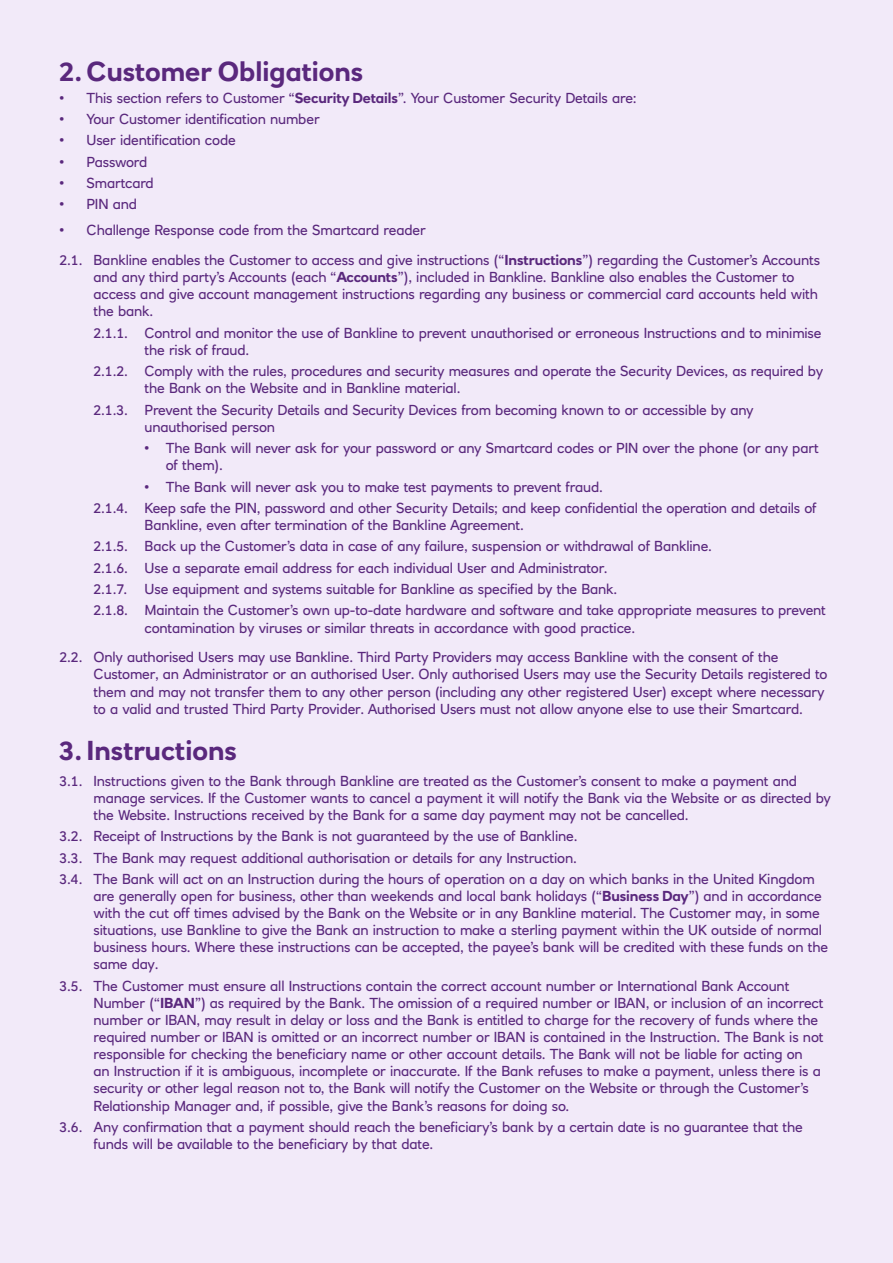
<style>
.page{position:relative;width:893px;height:1263px;background:#f2eaf9}
.page>*{position:absolute;margin:0;border:0;box-sizing:border-box;transform-origin:0 0}
.t1{font:700 27px "RN House Sans";color:#5a287d}
.t2{font:14.25px/17.1px "RN House Sans";letter-spacing:-.01em;color:#5a287d}
.t3{font:14.25px "RN House Sans";letter-spacing:-.03em;color:#5a287d}
.s1{font-weight:700}
</style>
<div class="page">
<h4 class="t1" style="left:60px;top:55px;width:305px">2. Customer Obligations</h4>
<p class="t2" style="left:60px;top:89px;width:579px">• This section refers to Customer “<span class="s1">Security Details</span>”. Your Customer Security Details are:</p>
<p class="t2" style="left:60px;top:110px;width:262px">• Your Customer identification number</p>
<p class="t2" style="left:60px;top:132px;width:178px">• User identification code</p>
<p class="t3" style="left:60px;top:153px;width:89px">• Password</p>
<p class="t2" style="left:60px;top:174px;width:96px">• Smartcard</p>
<p class="t2" style="left:60px;top:196px;width:79px">• PIN and</p>
<p class="t2" style="left:60px;top:222px;width:368px">• Challenge Response code from the Smartcard reader</p>
<p class="t2" style="left:94px;top:251px;width:728px;text-indent:-34px">2.1. Bankline enables the Customer to access and give instructions (“<span class="s1">Instructions</span>”) regarding the Customer’s Accounts and any third party’s Accounts (each “<span class="s1">Accounts</span>”), included in Bankline. Bankline also enables the Customer to access and give account management instructions regarding any business or commercial card accounts held with the bank.</p>
<p class="t2" style="left:145px;top:324px;width:678px;text-indent:-51px">2.1.1. Control and monitor the use of Bankline to prevent unauthorised or erroneous Instructions and to minimise the risk of fraud.</p>
<p class="t2" style="left:145px;top:362px;width:680px;text-indent:-51px">2.1.2. Comply with the rules, procedures and security measures and operate the Security Devices, as required by the Bank on the Website and in Bankline material.</p>
<p class="t2" style="left:145px;top:401px;width:610px;text-indent:-51px">2.1.3. Prevent the Security Details and Security Devices from becoming known to or accessible by any unauthorised person</p>
<p class="t2" style="left:166px;top:439px;width:654px;text-indent:-21px">• The Bank will never ask for your password or any Smartcard codes or PIN over the phone (or any part of them).</p>
<p class="t2" style="left:145px;top:478px;width:460px">• The Bank will never ask you to make test payments to prevent fraud.</p>
<p class="t2" style="left:145px;top:499px;width:673px;text-indent:-51px">2.1.4. Keep safe the PIN, password and other Security Details; and keep confidential the operation and details of<br>Bankline, even after termination of the Bankline Agreement.</p>
<p class="t2" style="left:94px;top:538px;width:620px">2.1.5. Back up the Customer’s data in case of any failure, suspension or withdrawal of Bankline.</p>
<p class="t2" style="left:94px;top:559px;width:516px">2.1.6. Use a separate email address for each individual User and Administrator.</p>
<p class="t2" style="left:94px;top:580px;width:525px">2.1.7. Use equipment and systems suitable for Bankline as specified by the Bank.</p>
<p class="t2" style="left:145px;top:602px;width:683px;text-indent:-51px">2.1.8. Maintain the Customer’s own up-to-date hardware and software and take appropriate measures to prevent contamination by viruses or similar threats in accordance with good practice.</p>
<p class="t2" style="left:94px;top:649px;width:735px;text-indent:-34px">2.2. Only authorised Users may use Bankline. Third Party Providers may access Bankline with the consent of the Customer, an Administrator or an authorised User. Only authorised Users may use the Security Details registered to them and may not transfer them to any other person (including any other registered User) except where necessary to a valid and trusted Third Party Provider. Authorised Users must not allow anyone else to use their Smartcard.</p>
<h4 class="t1" style="left:60px;top:734px;width:179px">3. Instructions</h4>
<p class="t2" style="left:94px;top:772px;width:739px;text-indent:-34px">3.1. Instructions given to the Bank through Bankline are treated as the Customer’s consent to make a payment and manage services. If the Customer wants to cancel a payment it will notify the Bank via the Website or as directed by the Website. Instructions received by the Bank for a same day payment may not be cancelled.</p>
<p class="t2" style="left:60px;top:827px;width:519px">3.2. Receipt of Instructions by the Bank is not guaranteed by the use of Bankline.</p>
<p class="t2" style="left:60px;top:849px;width:519px">3.3. The Bank may request additional authorisation or details for any Instruction.</p>
<p class="t2" style="left:94px;top:870px;width:736px;text-indent:-34px">3.4. The Bank will act on an Instruction during the hours of operation on a day on which banks in the United Kingdom are generally open for business, other than weekends and local bank holidays (“<span class="s1">Business Day</span>”) and in accordance with the cut off times advised by the Bank on the Website or in any Bankline material. The Customer may, in some situations, use Bankline to give the Bank an instruction to make a sterling payment within the UK outside of normal business hours. Where these instructions can be accepted, the payee’s bank will be credited with these funds on the same day.</p>
<p class="t2" style="left:94px;top:977px;width:731px;text-indent:-34px">3.5. The Customer must ensure all Instructions contain the correct account number or International Bank Account Number (“<span class="s1">IBAN</span>”) as required by the Bank. The omission of a required number or IBAN, or inclusion of an incorrect number or IBAN, may result in delay or loss and the Bank is entitled to charge for the recovery of funds where the required number or IBAN is omitted or an incorrect number or IBAN is contained in the Instruction. The Bank is not responsible for checking the beneficiary name or other account details. The Bank will not be liable for acting on<br>an Instruction if it is ambiguous, incomplete or inaccurate. If the Bank refuses to make a payment, unless there is a security or other legal reason not to, the Bank will notify the Customer on the Website or through the Customer’s Relationship Manager and, if possible, give the Bank’s reasons for doing so.</p>
<p class="t2" style="left:94px;top:1118px;width:711px;text-indent:-34px">3.6. Any confirmation that a payment should reach the beneficiary’s bank by a certain date is no guarantee that the funds will be available to the beneficiary by that date.</p>
</div>
